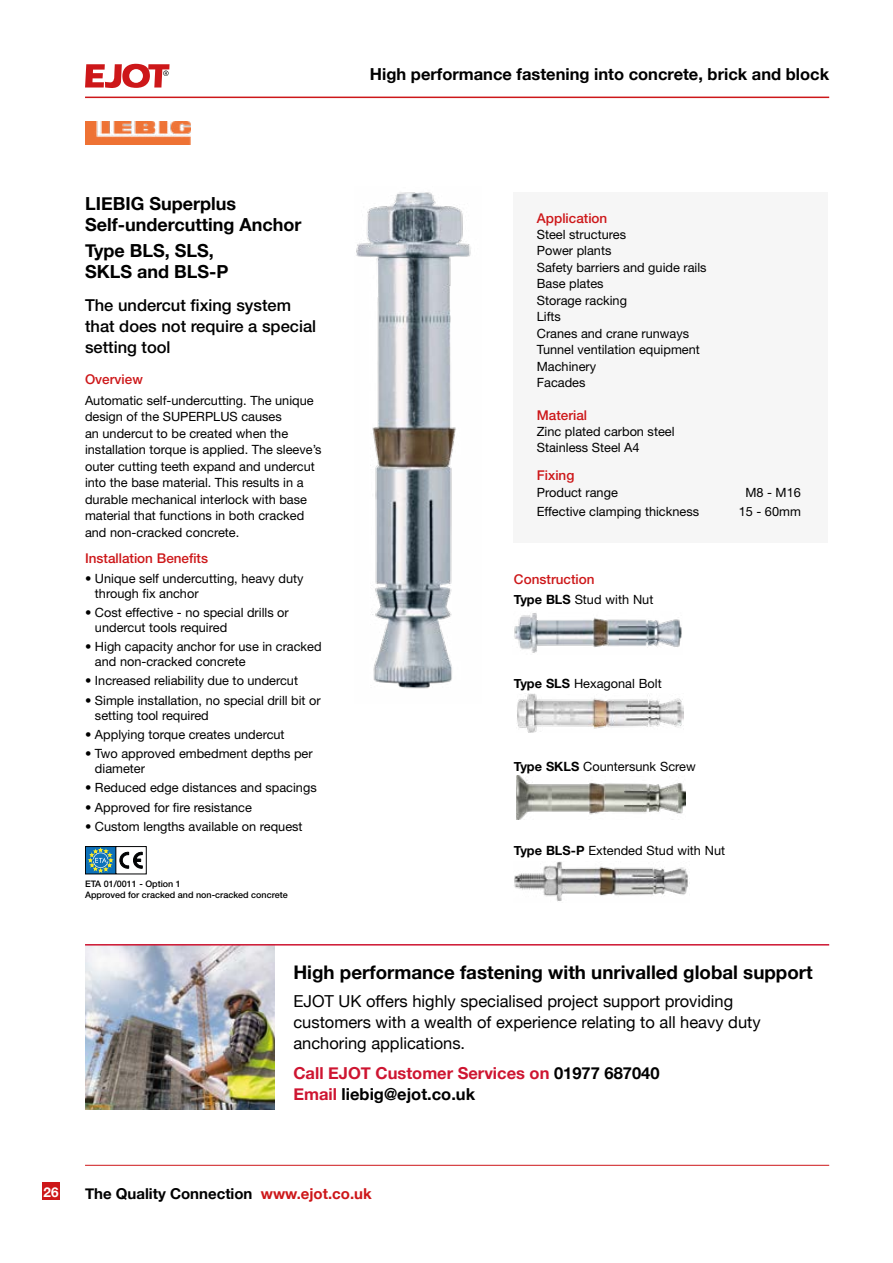
<style>
.page{position:relative;width:893px;height:1263px;background:#fff}
.page>*{position:absolute;margin:0;border:0;box-sizing:border-box;transform-origin:0 0}
.t1{font:700 18.75px "Helvetica Neue";color:#000}
.t2{font:700 18px/21px "Helvetica Neue";color:#000}
.t3{font:16.5px/21px "Helvetica Neue";color:#000}
.t4{font:500 16.5px/21px "Helvetica Neue LT Std";color:#000}
.t5{font:700 16.5px/21px "Helvetica Neue";color:#ce1531}
.t6{font:700 16.5px "Helvetica Neue";color:#000}
.t7{font:700 15px "Helvetica Neue";color:#000}
.t8{font:500 13.5px "Helvetica Neue LT Std";color:#cd1719}
.t9{font:700 13.5px "Helvetica Neue";color:#fff}
.t10{font:12.75px/16.5px "Helvetica Neue LT Std";color:#000}
.t11{font:500 9px/11.7px "Helvetica Neue LT Std";color:#000}
.s1{font-family:"Helvetica Neue";font-weight:700}
.s2{color:#000}
.s3{color:#cd1719}
</style>
<div class="page">
<img style="left:85px;top:945px;width:189px;height:164px">
<hr style="left:85px;top:944px;width:744px;height:1px;background:#ce1531">
<div style="left:43px;top:1182px;width:17px;height:17px;background:#cd1719"></div>
<svg style="left:85px;top:64px;width:85px;height:24px"></svg>
<hr style="left:85px;top:97px;width:744px;height:1px;background:#cd1719">
<hr style="left:85px;top:1165px;width:744px;height:1px;background:#cd1719">
<div style="left:513px;top:193px;width:314px;height:350px;background:#f6f6f6"></div>
<img style="left:356px;top:192px;width:115px;height:497px">
<svg style="left:85px;top:846px;width:62px;height:28px"></svg>
<img style="left:514px;top:613px;width:168px;height:40px">
<img style="left:514px;top:862px;width:176px;height:40px">
<img style="left:516px;top:776px;width:169px;height:43px">
<img style="left:517px;top:693px;width:166px;height:39px">
<img style="left:86px;top:121px;width:105px;height:23px">
<p class="t6" style="left:370px;top:61px;width:461px">High performance fastening into concrete, brick and block</p>
<h2 class="t2" style="left:85px;top:194px;width:218px">LIEBIG Superplus<br>Self-undercutting Anchor</h2>
<h2 class="t2" style="left:85px;top:240px;width:145px">Type BLS, SLS,<br>SKLS and BLS-P</h2>
<p class="t4" style="left:85px;top:295px;width:233px">The undercut fixing system that does not require a special setting tool</p>
<p class="t8" style="left:85px;top:371px;width:59px">Overview</p>
<p class="t10" style="left:85px;top:392px;width:238px">Automatic self-undercutting. The unique design of the SUPERPLUS causes<br>an undercut to be created when the installation torque is applied. The sleeve’s outer cutting teeth expand and undercut into the base material. This results in a durable mechanical interlock with base material that functions in both cracked and non-cracked concrete.</p>
<p class="t8" style="left:85px;top:550px;width:125px">Installation Benefits</p>
<p class="t10" style="left:95px;top:570px;width:210px;line-height:15px;text-indent:-10px">• Unique self undercutting, heavy duty through fix anchor</p>
<p class="t10" style="left:95px;top:605px;width:195px;line-height:15px;text-indent:-10px">• Cost effective - no special drills or undercut tools required</p>
<p class="t10" style="left:95px;top:639px;width:228px;line-height:15px;text-indent:-10px">• High capacity anchor for use in cracked and non-cracked concrete</p>
<p class="t10" style="left:85px;top:672px;width:215px">• Increased reliability due to undercut</p>
<p class="t10" style="left:95px;top:692px;width:227px;line-height:15px;text-indent:-10px">• Simple installation, no special drill bit or setting tool required</p>
<p class="t10" style="left:85px;top:726px;width:201px">• Applying torque creates undercut</p>
<p class="t10" style="left:95px;top:746px;width:219px;line-height:15px;text-indent:-10px">• Two approved embedment depths per diameter</p>
<p class="t10" style="left:85px;top:779px;width:233px">• Reduced edge distances and spacings</p>
<p class="t10" style="left:85px;top:799px;width:168px">• Approved for fire resistance</p>
<p class="t10" style="left:85px;top:818px;width:219px">• Custom lengths available on request</p>
<p class="t11" style="left:85px;top:877px;width:204px">ETA 01/0011 - Option 1<br>Approved for cracked and non-cracked concrete</p>
<p class="t8" style="left:537px;top:210px;width:72px">Application</p>
<p class="t10" style="left:537px;top:226px;width:171px">Steel structures<br>Power plants<br>Safety barriers and guide rails<br>Base plates<br>Storage racking<br>Lifts<br>Cranes and crane runways<br>Tunnel ventilation equipment<br>Machinery<br>Facades</p>
<p class="t8" style="left:537px;top:407px;width:52px">Material</p>
<p class="t10" style="left:537px;top:423px;width:139px">Zinc plated carbon steel<br>Stainless Steel A4</p>
<p class="t8" style="left:537px;top:467px;width:39px">Fixing</p>
<p class="t10" style="left:537px;top:484px;width:83px">Product range</p>
<p class="t10" style="left:745px;top:484px;width:57px">M8 - M16</p>
<p class="t10" style="left:537px;top:503px;width:164px">Effective clamping thickness</p>
<p class="t10" style="left:739px;top:503px;width:64px">15 - 60mm</p>
<p class="t8" style="left:514px;top:571px;width:82px">Construction</p>
<p class="t10" style="left:514px;top:591px;width:141px"><span class="s1">Type BLS</span> Stud with Nut</p>
<p class="t10" style="left:514px;top:675px;width:149px"><span class="s1">Type SLS</span> Hexagonal Bolt</p>
<p class="t10" style="left:514px;top:758px;width:183px"><span class="s1">Type SKLS</span> Countersunk Screw</p>
<p class="t10" style="left:514px;top:842px;width:213px"><span class="s1">Type BLS-P</span> Extended Stud with Nut</p>
<h1 class="t1" style="left:293px;top:958px;width:521px">High performance fastening with unrivalled global support</h1>
<p class="t3" style="left:293px;top:992px;width:469px">EJOT UK offers highly specialised project support providing customers with a wealth of experience relating to all heavy duty anchoring applications.</p>
<p class="t5" style="left:293px;top:1063px;width:368px">Call EJOT Customer Services on <span class="s2">01977 687040<br></span>Email <span class="s2">liebig@ejot.co.uk</span></p>
<p class="t9" style="left:44px;top:1182px;width:17px">26</p>
<p class="t7" style="left:85px;top:1182px;width:288px">The Quality Connection <span class="s3">www.ejot.co.uk</span></p>
</div>
